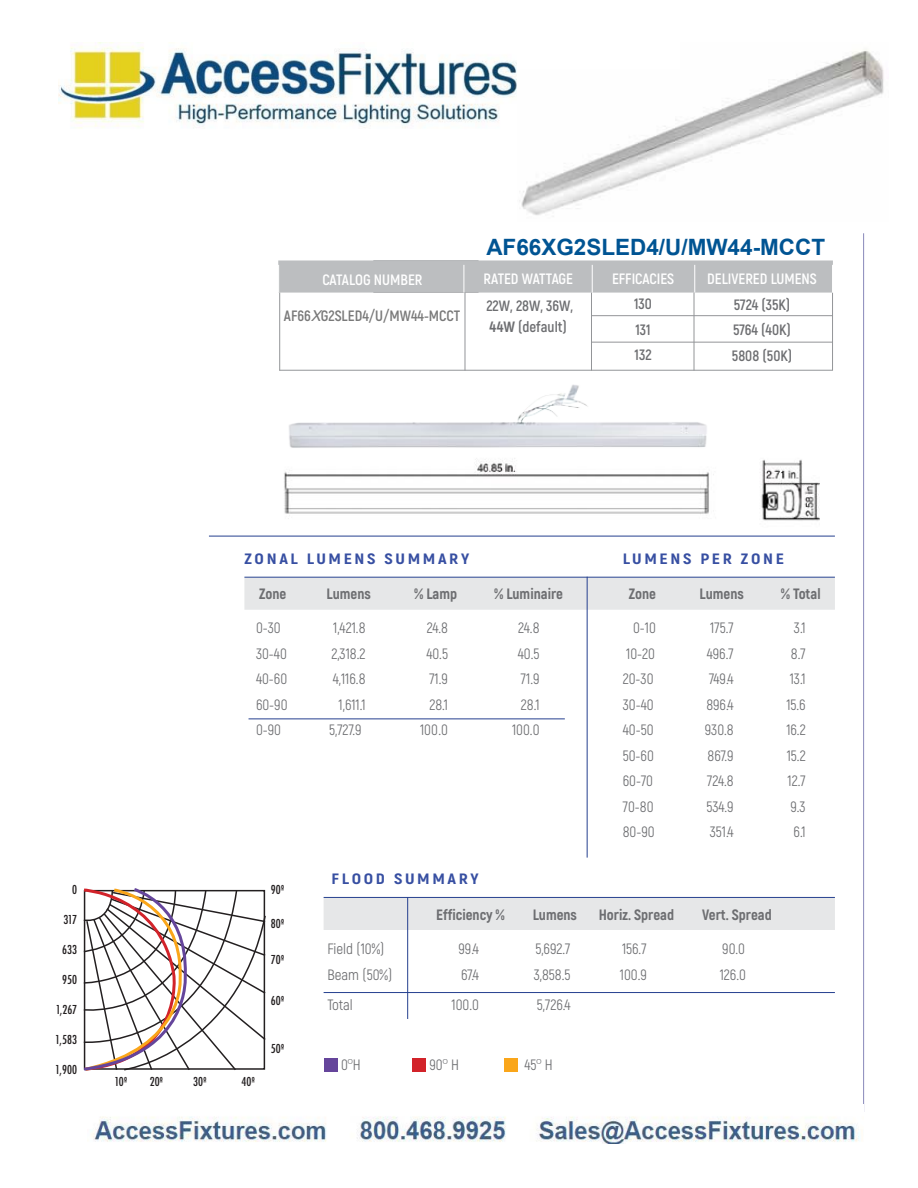
<style>
.page{position:relative;width:918px;height:1188px;background:#fff}
.page>*{position:absolute;margin:0;border:0;box-sizing:border-box;transform-origin:0 0}
.t1{font:700 22.5px "Arial";color:#005493}
.t2{font:15px "Akrobat";color:#6d6e71}
.t3{font:800 15px "Akrobat";color:#6d6e71}
.t4{font:700 15px/25.5px "Akrobat";color:#6d6e71}
.t5{font:700 15px "Akrobat";color:#fff}
.t6{font:800 15px "Akrobat";letter-spacing:.15em;color:#374fa2;scale:1.18 1}
.t7{font:700 15px "Akrobat";color:#797979}
.t8{font:500 condensed 12px "Futura";color:#231f20}
.s1{font-weight:800}
.s2{font-family:"Helvetica";font-weight:400;font-style:italic}
.s3{font-family:"Helvetica";font-weight:300}
</style>
<div class="page">
<div style="left:244px;top:578px;width:591px;height:32px;background:#e6e7e8"></div>
<hr style="left:244px;top:577px;width:591px;height:1px;background:#25408f">
<hr style="left:587px;top:577px;width:1px;height:281px;background:#25408f">
<hr style="left:863px;top:233px;width:1px;height:879px;background:#8889ba">
<img style="left:289px;top:384px;width:418px;height:64px">
<div style="left:278px;top:260px;width:555px;height:33px;background:#bcbec0;border:2px solid #bcbec0"></div>
<hr style="left:592px;top:315px;width:241px;height:1px;background:#939598">
<hr style="left:592px;top:342px;width:241px;height:1px;background:#939598">
<hr style="left:279px;top:370px;width:554px;height:1px;background:#939598">
<hr style="left:832px;top:293px;width:1px;height:78px;background:#939598">
<svg style="left:832px;top:265px;width:1px;height:28px"></svg>
<hr style="left:591px;top:293px;width:1px;height:78px;background:#939598">
<svg style="left:592px;top:265px;width:1px;height:28px"></svg>
<hr style="left:465px;top:293px;width:1px;height:78px;background:#939598">
<svg style="left:464px;top:265px;width:1px;height:28px"></svg>
<hr style="left:279px;top:293px;width:1px;height:78px;background:#939598">
<svg style="left:278px;top:265px;width:1px;height:28px"></svg>
<svg style="left:694px;top:265px;width:1px;height:28px"></svg>
<hr style="left:694px;top:293px;width:1px;height:78px;background:#939598">
<div style="left:324px;top:898px;width:511px;height:32px;background:#e6e7e8"></div>
<hr style="left:324px;top:897px;width:511px;height:1px;background:#25408f">
<hr style="left:407px;top:897px;width:1px;height:122px;background:#25408f">
<hr style="left:324px;top:992px;width:511px;height:1px;background:#25408f">
<hr style="left:249px;top:719px;width:316px;height:1px;background:#25408f">
<div style="left:324px;top:1058px;width:14px;height:14px;background:#65459b"></div>
<div style="left:504px;top:1058px;width:14px;height:14px;background:#faa61a"></div>
<div style="left:412px;top:1058px;width:13px;height:14px;background:#d2232a"></div>
<hr style="left:209px;top:536px;width:626px;height:1px;background:#25408f">
<img style="left:284px;top:458px;width:536px;height:63px">
<svg style="left:83px;top:888px;width:183px;height:183px"></svg>
<img style="left:59px;top:43px;width:458px;height:86px">
<img style="left:519px;top:49px;width:365px;height:166px">
<img style="left:91px;top:1116px;width:769px;height:27px">
<h1 class="t1" style="left:486px;top:234px;width:340px">AF66XG2SLED4/U/MW44-MCCT</h1>
<p class="t5" style="left:322px;top:271px;width:102px">CATALOG NUMBER</p>
<p class="t5" style="left:484px;top:269px;width:91px">RATED WATTAGE</p>
<p class="t4" style="left:486px;top:296px;width:88px;line-height:20.5px">22W, 28W, 36W,<br><span class="s1">44W</span> (default)</p>
<p class="t7" style="left:284px;top:306px;width:178px">AF66<span class="s2">X</span>G2SLED4/U/MW44-MCCT</p>
<p class="t5" style="left:612px;top:269px;width:64px">EFFICACIES</p>
<p class="t4" style="left:634px;top:291px;width:19px;text-align:justify">130<br>131<br>132</p>
<p class="t5" style="left:707px;top:270px;width:111px">DELIVERED LUMENS</p>
<p class="t4" style="left:732px;top:292px;width:62px">5724 (35K)<br>5764 (40K)<br>5808 (50K)</p>
<p class="t8" style="left:72px;top:882px;width:6px">0</p>
<p class="t8" style="left:63px;top:912px;width:15px">317</p>
<p class="t8" style="left:62px;top:942px;width:16px">633</p>
<p class="t8" style="left:62px;top:972px;width:16px">950</p>
<p class="t8" style="left:56px;top:1002px;width:23px">1,267</p>
<p class="t8" style="left:55px;top:1032px;width:23px">1,583</p>
<p class="t8" style="left:55px;top:1062px;width:23px">1,900</p>
<p class="t6" style="left:244px;top:549px;width:192px">ZONAL LUMENS SUMMARY</p>
<p class="t6" style="left:623px;top:549px;width:138px">LUMENS PER ZONE</p>
<p class="t3" style="left:259px;top:584px;width:29px">Zone</p>
<p class="t3" style="left:327px;top:584px;width:46px">Lumens</p>
<p class="t3" style="left:414px;top:584px;width:44px">% Lamp</p>
<p class="t3" style="left:494px;top:584px;width:70px">% Luminaire</p>
<p class="t2" style="left:256px;top:619px;width:26px">0-30</p>
<p class="t2" style="left:333px;top:619px;width:34px">1,421.8</p>
<p class="t2" style="left:427px;top:619px;width:23px">24.8</p>
<p class="t2" style="left:518px;top:619px;width:23px">24.8</p>
<p class="t2" style="left:256px;top:645px;width:32px">30-40</p>
<p class="t2" style="left:331px;top:645px;width:36px">2,318.2</p>
<p class="t2" style="left:426px;top:645px;width:23px">40.5</p>
<p class="t2" style="left:518px;top:645px;width:23px">40.5</p>
<p class="t2" style="left:256px;top:670px;width:33px">40-60</p>
<p class="t2" style="left:333px;top:670px;width:34px">4,116.8</p>
<p class="t2" style="left:429px;top:670px;width:20px">71.9</p>
<p class="t2" style="left:521px;top:670px;width:20px">71.9</p>
<p class="t2" style="left:256px;top:696px;width:33px">60-90</p>
<p class="t2" style="left:339px;top:696px;width:28px">1,611.1</p>
<p class="t2" style="left:429px;top:696px;width:20px">28.1</p>
<p class="t2" style="left:521px;top:696px;width:20px">28.1</p>
<p class="t2" style="left:256px;top:721px;width:27px">0-90</p>
<p class="t2" style="left:329px;top:721px;width:34px">5,727.9</p>
<p class="t2" style="left:420px;top:721px;width:29px">100 .0</p>
<p class="t2" style="left:512px;top:721px;width:29px">100.0</p>
<p class="t3" style="left:629px;top:584px;width:29px">Zone</p>
<p class="t3" style="left:700px;top:584px;width:46px">Lumens</p>
<p class="t3" style="left:781px;top:584px;width:41px">% Total</p>
<p class="t2" style="left:633px;top:619px;width:24px">0-10</p>
<p class="t2" style="left:710px;top:619px;width:25px">175.7</p>
<p class="t2" style="left:794px;top:619px;width:13px">3.1</p>
<p class="t2" style="left:626px;top:645px;width:30px">10-20</p>
<p class="t2" style="left:707px;top:645px;width:29px">496.7</p>
<p class="t2" style="left:791px;top:645px;width:16px">8.7</p>
<p class="t2" style="left:623px;top:670px;width:32px">20-30</p>
<p class="t2" style="left:709px;top:670px;width:26px">749.4</p>
<p class="t2" style="left:790px;top:670px;width:17px">13.1</p>
<p class="t2" style="left:623px;top:696px;width:32px">30-40</p>
<p class="t2" style="left:706px;top:696px;width:29px">896.4</p>
<p class="t2" style="left:786px;top:696px;width:21px">15.6</p>
<p class="t2" style="left:623px;top:721px;width:32px">40-50</p>
<p class="t2" style="left:705px;top:721px;width:30px">930.8</p>
<p class="t2" style="left:786px;top:721px;width:21px">16.2</p>
<p class="t2" style="left:623px;top:747px;width:33px">50-60</p>
<p class="t2" style="left:708px;top:747px;width:28px">867.9</p>
<p class="t2" style="left:787px;top:747px;width:20px">15.2</p>
<p class="t2" style="left:623px;top:772px;width:32px">60-70</p>
<p class="t2" style="left:707px;top:772px;width:28px">724.8</p>
<p class="t2" style="left:788px;top:772px;width:20px">12.7</p>
<p class="t2" style="left:623px;top:798px;width:32px">70-80</p>
<p class="t2" style="left:706px;top:798px;width:29px">534.9</p>
<p class="t2" style="left:790px;top:798px;width:17px">9.3</p>
<p class="t2" style="left:623px;top:823px;width:33px">80-90</p>
<p class="t2" style="left:710px;top:823px;width:25px">351.4</p>
<p class="t2" style="left:794px;top:823px;width:14px">6.1</p>
<p class="t8" style="left:114px;top:1074px;width:14px">10º</p>
<p class="t8" style="left:150px;top:1074px;width:15px">20º</p>
<p class="t8" style="left:193px;top:1074px;width:15px">30º</p>
<p class="t8" style="left:241px;top:1074px;width:15px">40º</p>
<p class="t8" style="left:271px;top:882px;width:15px">90º</p>
<p class="t8" style="left:271px;top:916px;width:15px">80º</p>
<p class="t8" style="left:271px;top:952px;width:15px">70º</p>
<p class="t8" style="left:271px;top:993px;width:15px">60º</p>
<p class="t8" style="left:271px;top:1041px;width:15px">50º</p>
<p class="t6" style="left:332px;top:869px;width:126px">FLOOD SUMMARY</p>
<p class="t3" style="left:436px;top:905px;width:70px">Efficiency %</p>
<p class="t3" style="left:533px;top:905px;width:46px">Lumens</p>
<p class="t3" style="left:599px;top:905px;width:77px">Horiz. Spread</p>
<p class="t3" style="left:702px;top:905px;width:71px">Vert. Spread</p>
<p class="t2" style="left:328px;top:940px;width:58px">Field (10%)</p>
<p class="t2" style="left:458px;top:940px;width:22px">99.4</p>
<p class="t2" style="left:535px;top:940px;width:37px">5,692.7</p>
<p class="t2" style="left:622px;top:940px;width:26px">156.7</p>
<p class="t2" style="left:722px;top:940px;width:24px">90.0</p>
<p class="t2" style="left:328px;top:966px;width:66px">Beam (50%)</p>
<p class="t2" style="left:461px;top:966px;width:19px">67.4</p>
<p class="t2" style="left:534px;top:966px;width:38px">3,858.5</p>
<p class="t2" style="left:620px;top:966px;width:29px">100.9</p>
<p class="t2" style="left:720px;top:966px;width:28px">126.0</p>
<p class="t2" style="left:328px;top:996px;width:27px">Total</p>
<p class="t2" style="left:452px;top:996px;width:29px">100.0</p>
<p class="t2" style="left:537px;top:996px;width:35px">5,726.4</p>
<p class="t2" style="left:341px;top:1056px;width:21px">0<span class="s3">º</span>H</p>
<p class="t2" style="left:429px;top:1056px;width:31px">90<span class="s3">º</span> H</p>
<p class="t2" style="left:524px;top:1056px;width:30px">45<span class="s3">º</span> H</p>
</div>
